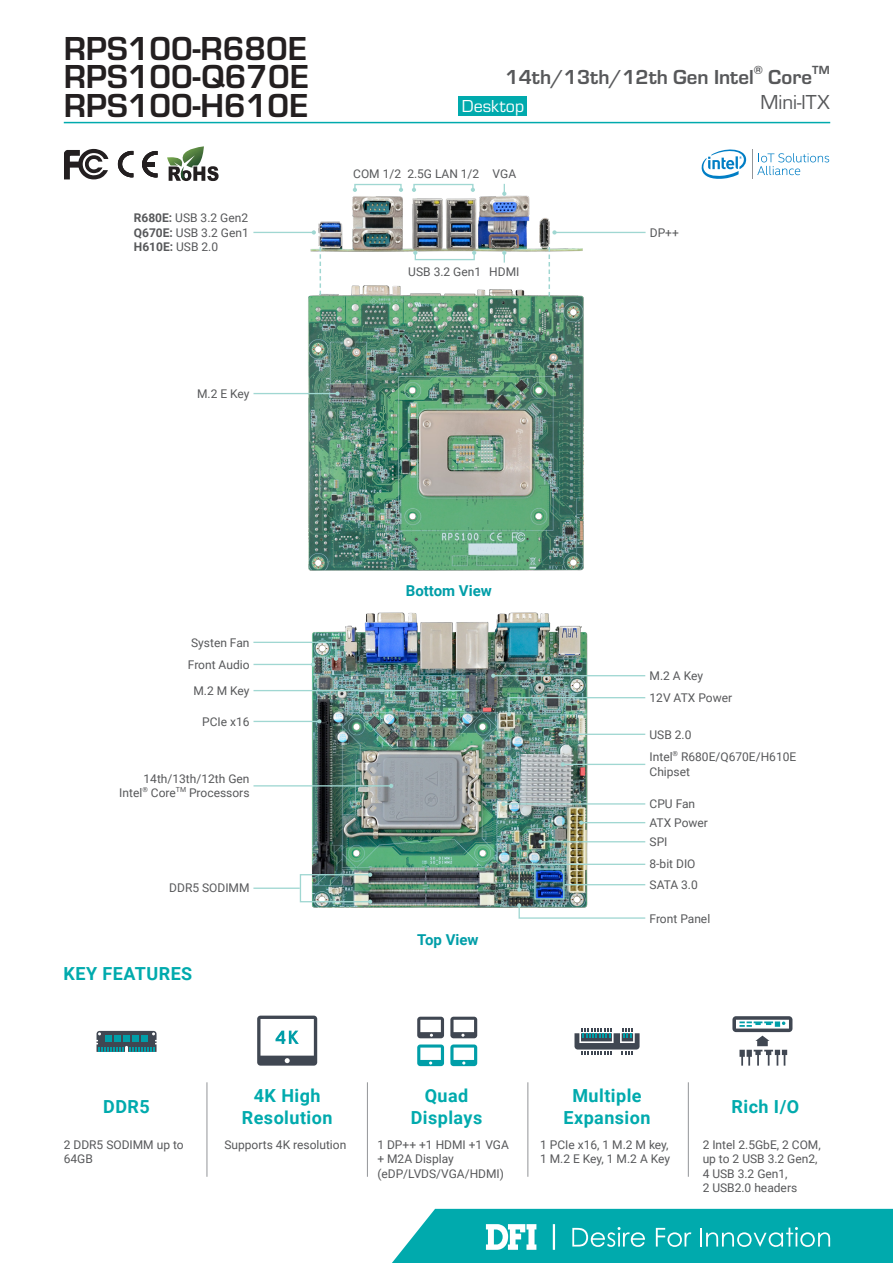
<style>
.page{position:relative;width:893px;height:1263px;background:#fff}
.page>*{position:absolute;margin:0;border:0;box-sizing:border-box;transform-origin:0 0}
.t1{font:700 34.5px "Eurostile";color:#231f20}
.t2{font:700 21px "Eurostile";color:#57585a}
.t3{font:21px "Eurostile";color:#57585a}
.t4{font:700 18px/21.6px "Roboto";letter-spacing:.025em;color:#00aaad;text-align:center}
.t5{font:18px "Eurostile";color:#fff}
.t6{font:700 15px "Roboto";color:#009ea8}
.t7{font:700 12.3px "Eurostile";color:#57585a}
.t8{font:12px/14.4px "Roboto";color:#57585a}
.t9{font:700 12px "Roboto";color:#57585a}
.t10{font:7.05px "Roboto";color:#57585a}
.s1{font-weight:700}
.s2{font-weight:400}
</style>
<div class="page">
<hr style="left:64px;top:122px;width:766px;height:1px;background:#00aaad">
<svg style="left:392px;top:1209px;width:501px;height:54px"></svg>
<hr style="left:207px;top:1082px;width:1px;height:95px;background:#939598">
<hr style="left:367px;top:1082px;width:1px;height:95px;background:#939598">
<hr style="left:528px;top:1082px;width:1px;height:95px;background:#939598">
<hr style="left:688px;top:1082px;width:1px;height:95px;background:#939598">
<div style="left:459px;top:97px;width:68px;height:19px;background:#00aaad"></div>
<svg style="left:257px;top:1015px;width:60px;height:51px"></svg>
<svg style="left:97px;top:1031px;width:60px;height:21px"></svg>
<svg style="left:732px;top:1016px;width:60px;height:50px"></svg>
<svg style="left:574px;top:1028px;width:66px;height:26px"></svg>
<svg style="left:450px;top:1017px;width:27px;height:21px"></svg>
<svg style="left:417px;top:1017px;width:27px;height:21px"></svg>
<svg style="left:450px;top:1044px;width:27px;height:22px"></svg>
<svg style="left:417px;top:1044px;width:27px;height:22px"></svg>
<img style="left:308px;top:612px;width:282px;height:296px">
<img style="left:306px;top:193px;width:280px;height:64px">
<img style="left:306px;top:279px;width:278px;height:292px">
<hr style="left:493px;top:675px;width:152px;height:1px;background:#a0d7d2">
<svg style="left:491px;top:674px;width:4px;height:4px"></svg>
<hr style="left:560px;top:734px;width:85px;height:1px;background:#a0d7d2">
<svg style="left:558px;top:732px;width:5px;height:4px"></svg>
<hr style="left:541px;top:841px;width:104px;height:1px;background:#a0d7d2">
<svg style="left:538px;top:840px;width:5px;height:4px"></svg>
<hr style="left:581px;top:822px;width:64px;height:1px;background:#a0d7d2">
<svg style="left:579px;top:820px;width:4px;height:5px"></svg>
<hr style="left:503px;top:803px;width:142px;height:1px;background:#a0d7d2">
<svg style="left:501px;top:802px;width:5px;height:4px"></svg>
<hr style="left:563px;top:764px;width:82px;height:1px;background:#a0d7d2">
<svg style="left:561px;top:762px;width:4px;height:4px"></svg>
<hr style="left:253px;top:690px;width:214px;height:1px;background:#a0d7d2">
<svg style="left:465px;top:688px;width:4px;height:5px"></svg>
<hr style="left:253px;top:393px;width:85px;height:1px;background:#a0d7d2">
<svg style="left:335px;top:391px;width:5px;height:5px"></svg>
<hr style="left:253px;top:232px;width:61px;height:1px;background:#a0d7d2">
<svg style="left:312px;top:230px;width:4px;height:5px"></svg>
<hr style="left:253px;top:721px;width:66px;height:1px;background:#a0d7d2">
<svg style="left:317px;top:719px;width:4px;height:4px"></svg>
<hr style="left:253px;top:785px;width:138px;height:1px;background:#a0d7d2">
<svg style="left:389px;top:784px;width:4px;height:4px"></svg>
<svg style="left:253px;top:641px;width:85px;height:25px"></svg>
<hr style="left:253px;top:887px;width:47px;height:2px;background:#a0d7d2">
<div style="left:300px;top:874px;width:71px;height:28px;border:1px solid #a0d7d2"></div>
<svg style="left:368px;top:899px;width:4px;height:5px"></svg>
<svg style="left:368px;top:873px;width:4px;height:4px"></svg>
<img style="left:507px;top:696px;width:139px;height:20px">
<svg style="left:517px;top:903px;width:129px;height:16px"></svg>
<img style="left:517px;top:863px;width:129px;height:29px">
<div style="left:534px;top:868px;width:30px;height:31px;border:1px solid #92cdc9"></div>
<svg style="left:320px;top:247px;width:1px;height:48px"></svg>
<svg style="left:549px;top:247px;width:1px;height:49px"></svg>
<svg style="left:502px;top:184px;width:4px;height:12px"></svg>
<div style="left:354px;top:184px;width:48px;height:6px;border:1px solid #a0d7d2"></div>
<svg style="left:399px;top:188px;width:4px;height:4px"></svg>
<svg style="left:353px;top:188px;width:4px;height:4px"></svg>
<div style="left:413px;top:184px;width:60px;height:6px;border:1px solid #a0d7d2"></div>
<svg style="left:471px;top:188px;width:4px;height:4px"></svg>
<svg style="left:412px;top:188px;width:4px;height:4px"></svg>
<div style="left:415px;top:252px;width:60px;height:8px;border:1px solid #a0d7d2"></div>
<svg style="left:472px;top:251px;width:4px;height:4px"></svg>
<svg style="left:413px;top:251px;width:4px;height:4px"></svg>
<svg style="left:502px;top:251px;width:4px;height:12px"></svg>
<hr style="left:554px;top:232px;width:92px;height:1px;background:#a0d7d2">
<svg style="left:552px;top:230px;width:5px;height:5px"></svg>
<svg style="left:64px;top:149px;width:44px;height:30px"></svg>
<svg style="left:118px;top:151px;width:16px;height:26px"></svg>
<svg style="left:142px;top:151px;width:16px;height:27px"></svg>
<svg style="left:167px;top:146px;width:52px;height:35px"></svg>
<svg style="left:701px;top:149px;width:46px;height:30px"></svg>
<hr style="left:752px;top:149px;width:1px;height:30px;background:#939598">
<svg style="left:757px;top:153px;width:72px;height:22px"></svg>
<p class="t1" style="left:64px;top:24px;width:245px">RPS100-R680E</p>
<p class="t1" style="left:64px;top:52px;width:247px">RPS100-Q670E</p>
<p class="t1" style="left:64px;top:81px;width:246px">RPS100-H610E</p>
<p class="t8" style="left:134px;top:210px;width:116px"><span class="s1">R680E:</span> USB 3.2 Gen2</p>
<p class="t8" style="left:134px;top:225px;width:116px"><span class="s1">Q670E:</span> USB 3.2 Gen1</p>
<p class="t9" style="left:134px;top:238px;width:86px">H610E: <span class="s2">USB 2.0</span></p>
<p class="t8" style="left:197px;top:386px;width:54px">M.2 E Key</p>
<p class="t2" style="left:505px;top:62px;width:250px">14th/13th/12th Gen Intel</p>
<p class="t7" style="left:754px;top:61px;width:11px">®</p>
<p class="t2" style="left:768px;top:62px;width:45px">Core</p>
<p class="t7" style="left:812px;top:61px;width:19px">TM</p>
<p class="t3" style="left:760px;top:88px;width:71px">Mini-ITX</p>
<p class="t5" style="left:462px;top:94px;width:64px">Desktop</p>
<p class="t8" style="left:353px;top:166px;width:49px">COM 1/2</p>
<p class="t8" style="left:407px;top:166px;width:73px">2.5G LAN 1/2</p>
<p class="t8" style="left:493px;top:166px;width:25px">VGA</p>
<p class="t8" style="left:408px;top:264px;width:74px">USB 3.2 Gen1</p>
<p class="t8" style="left:489px;top:264px;width:32px">HDMI</p>
<p class="t8" style="left:650px;top:225px;width:31px">DP++</p>
<p class="t8" style="left:191px;top:635px;width:60px">Systen Fan</p>
<p class="t8" style="left:188px;top:657px;width:63px">Front Audio</p>
<p class="t8" style="left:193px;top:683px;width:58px">M.2 M Key</p>
<p class="t8" style="left:202px;top:714px;width:49px">PCIe x16</p>
<p class="t8" style="left:144px;top:771px;width:108px">14th/13th/12th Gen</p>
<p class="t8" style="left:119px;top:785px;width:25px">Intel</p>
<p class="t10" style="left:142px;top:784px;width:7px">®</p>
<p class="t8" style="left:151px;top:785px;width:26px">Core</p>
<p class="t10" style="left:176px;top:784px;width:12px">TM</p>
<p class="t8" style="left:189px;top:785px;width:62px">Processors</p>
<p class="t8" style="left:169px;top:880px;width:82px">DDR5 SODIMM</p>
<p class="t4" style="left:64px;top:962px;width:130px">KEY FEATURES</p>
<p class="t6" style="left:406px;top:580px;width:88px">Bottom View</p>
<p class="t6" style="left:417px;top:929px;width:63px">Top View</p>
<p class="t8" style="left:649px;top:668px;width:55px">M.2 A Key</p>
<p class="t8" style="left:649px;top:690px;width:84px">12V ATX Power</p>
<p class="t8" style="left:649px;top:727px;width:43px">USB 2.0</p>
<p class="t8" style="left:649px;top:749px;width:25px">Intel</p>
<p class="t10" style="left:673px;top:748px;width:7px">®</p>
<p class="t8" style="left:649px;top:749px;width:148px;text-indent:32px">R680E/Q670E/H610E<br>Chipset</p>
<p class="t8" style="left:649px;top:796px;width:47px">CPU Fan</p>
<p class="t8" style="left:649px;top:815px;width:60px">ATX Power</p>
<p class="t8" style="left:649px;top:834px;width:19px">SPI</p>
<p class="t8" style="left:649px;top:877px;width:50px">SATA 3.0</p>
<p class="t8" style="left:649px;top:856px;width:47px">8-bit DIO</p>
<p class="t8" style="left:649px;top:911px;width:62px">Front Panel</p>
<p class="t4" style="left:103px;top:1095px;width:48px">DDR5</p>
<p class="t4" style="left:242px;top:1084px;width:92px">4K High<br>Resolution</p>
<p class="t4" style="left:425px;top:1084px;width:45px">Quad</p>
<p class="t4" style="left:411px;top:1106px;width:73px">Displays</p>
<p class="t8" style="left:64px;top:1137px;width:121px">2 DDR5 SODIMM up to<br>64GB</p>
<p class="t8" style="left:224px;top:1137px;width:123px">Supports 4K resolution</p>
<p class="t8" style="left:377px;top:1137px;width:133px">1 DP++ +1 HDMI +1 VGA</p>
<p class="t8" style="left:377px;top:1151px;width:78px">+ M2A Display</p>
<p class="t8" style="left:377px;top:1166px;width:128px">(eDP/LVDS/VGA/HDMI)</p>
<p class="t4" style="left:563px;top:1084px;width:89px">Multiple<br>Expansion</p>
<p class="t4" style="left:731px;top:1095px;width:69px">Rich I/O</p>
<p class="t8" style="left:540px;top:1137px;width:132px">1 PCIe x16, 1 M.2 M key,<br>1 M.2 E Key, 1 M.2 A Key</p>
<p class="t8" style="left:703px;top:1137px;width:120px">2 Intel 2.5GbE, 2 COM, up to 2 USB 3.2 Gen2,</p>
<p class="t8" style="left:703px;top:1166px;width:86px">4 USB 3.2 Gen1,</p>
<p class="t8" style="left:703px;top:1180px;width:96px">2 USB2.0 headers</p>
</div>
